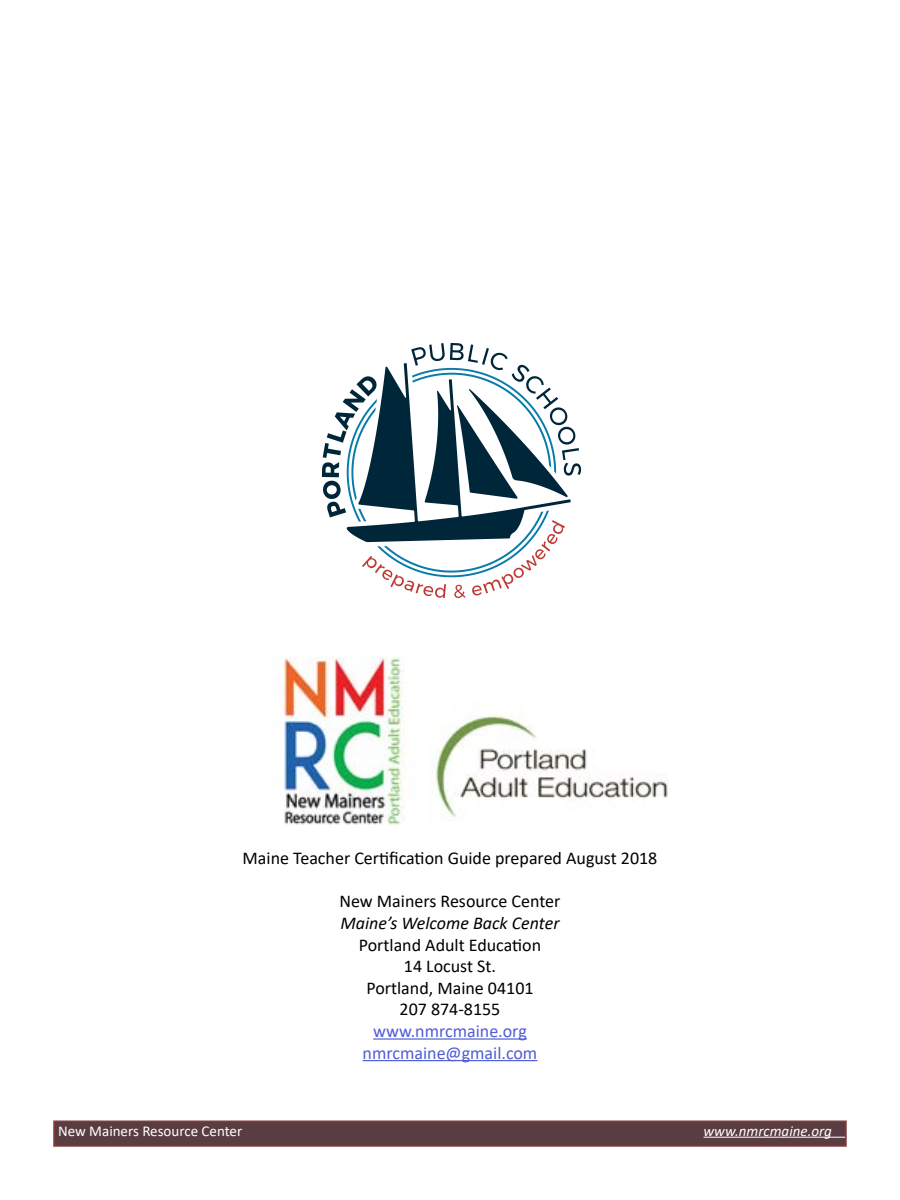
<style>
.page{position:relative;width:900px;height:1200px;background:#fff}
.page>*{position:absolute;margin:0;border:0;box-sizing:border-box;transform-origin:0 0}
.t1{font:18px/21.6px "Calibri";color:#000;text-align:center}
.t2{font:18px/21.6px "Calibri";color:#4f5cd6;text-align:center}
.t3{font:italic 18px "Calibri";color:#000}
.t4{font:15px "Calibri";color:#fff}
.t5{font:italic 15px "Calibri";color:#fff}
</style>
<div class="page">
<hr style="left:373px;top:1038px;width:154px;height:2px;background:#4f5cd6">
<hr style="left:363px;top:1060px;width:174px;height:1px;background:#4f5cd6">
<div style="left:54px;top:1121px;width:792px;height:25px;background:#5a3d43"></div>
<hr style="left:704px;top:1137px;width:141px;height:1px;background:#fff">
<div style="left:53px;top:1120px;width:794px;height:27px;border:2px solid #8a3b37"></div>
<img style="left:435px;top:715px;width:234px;height:103px">
<img style="left:283px;top:657px;width:122px;height:168px">
<img style="left:321px;top:342px;width:261px;height:256px">
<p class="t1" style="left:243px;top:847px;width:416px">Maine Teacher Certification Guide prepared August 2018</p>
<p class="t1" style="left:339px;top:890px;width:223px">New Mainers Resource Center</p>
<p class="t3" style="left:340px;top:911px;width:221px">Maine’s Welcome Back Center</p>
<p class="t1" style="left:359px;top:933px;width:184px">Portland Adult Education<br>14 Locust St.<br>Portland, Maine 04101<br>207 874-8155</p>
<p class="t2" style="left:363px;top:1020px;width:176px">www.nmrcmaine.org nmrcmaine@gmail.com</p>
<p class="t4" style="left:58px;top:1120px;width:186px">New Mainers Resource Center</p>
<p class="t5" style="left:704px;top:1120px;width:130px">www.nmrcmaine.org</p>
</div>
